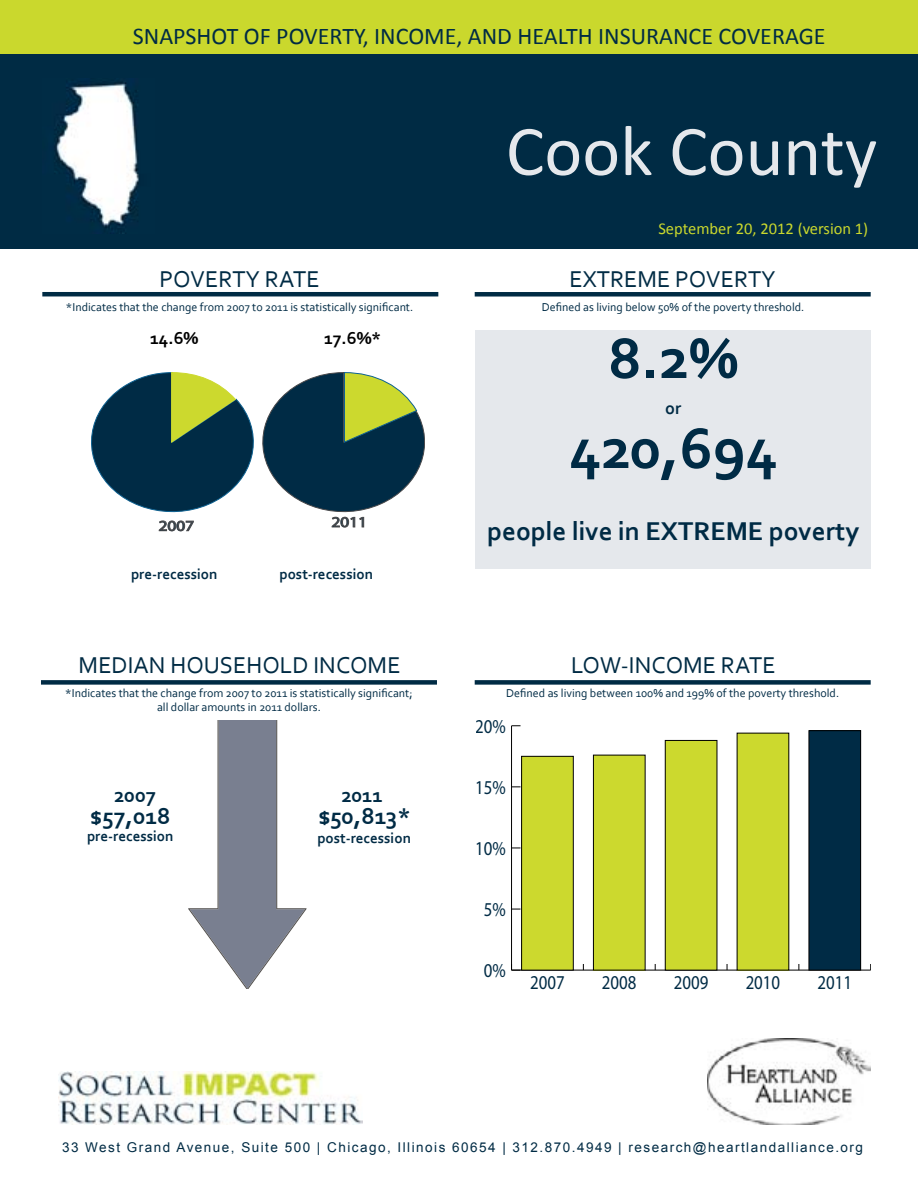
<style>
.page{position:relative;width:918px;height:1188px;background:#fff}
.page>*{position:absolute;margin:0;border:0;box-sizing:border-box;transform-origin:0 0}
.t1{font:72px "Calibri";color:#e5e8ec}
.t2{font:700 60px "Corbel";color:#002b45}
.t3{font:700 27px "Corbel";color:#002b45}
.t4{font:24px "Corbel";color:#002b44}
.t5{font:24px "Calibri";color:#002b44}
.t6{font:700 24px "Corbel";color:#002b45}
.t7{font:700 21px "Corbel";color:#002b45}
.t8{font:19.65px "Myriad Pro";color:#002b45;scale:.86 1}
.t9{font:700 18px "Corbel";color:#000}
.t10{font:700 18px "Corbel";color:#002b45}
.t11{font:16.5px "Calibri";color:#cad82d}
.t12{font:700 15px "Corbel";color:#002b45}
.t13{font:14.85px "Myriad Pro";color:#002b45;scale:1.16 1}
.t14{font:13.5px "Arial";letter-spacing:.11em;color:#002b44}
.t15{font:12px/14.4px "Corbel";color:#002b45;text-align:center}
</style>
<div class="page">
<svg style="left:188px;top:720px;width:119px;height:269px"></svg>
<div style="left:1px;top:1px;width:916px;height:70px;background:#cad82d"></div>
<div style="left:0;top:0;width:918px;height:72px;border:2px solid #cad82d"></div>
<div style="left:475px;top:330px;width:396px;height:239px;background:#e5e8ec"></div>
<div style="left:0;top:54px;width:918px;height:194px;background:#002b44"></div>
<div style="left:41px;top:680px;width:396px;height:5px;background:#002b44"></div>
<hr style="left:42px;top:292px;width:396px;height:4px;background:#002b44">
<div style="left:475px;top:292px;width:396px;height:5px;background:#002b44"></div>
<div style="left:475px;top:680px;width:396px;height:5px;background:#002b44"></div>
<img style="left:56px;top:82px;width:83px;height:152px">
<img style="left:58px;top:1071px;width:304px;height:54px">
<img style="left:708px;top:1038px;width:163px;height:87px">
<hr style="left:512px;top:970px;width:359px;height:1px;background:#000">
<hr style="left:511px;top:726px;width:1px;height:244px;background:#000">
<svg style="left:511px;top:964px;width:10px;height:7px"></svg>
<div style="left:522px;top:756px;width:51px;height:214px;background:#ccd92e"></div>
<div style="left:521px;top:756px;width:52px;height:214px;border:1px solid #000"></div>
<div style="left:593px;top:755px;width:52px;height:215px;background:#ccd92e"></div>
<div style="left:593px;top:755px;width:52px;height:215px;border:1px solid #000"></div>
<div style="left:665px;top:740px;width:52px;height:230px;background:#ccd92e"></div>
<div style="left:665px;top:740px;width:52px;height:230px;border:1px solid #000"></div>
<div style="left:737px;top:733px;width:52px;height:237px;background:#ccd92e"></div>
<div style="left:809px;top:731px;width:52px;height:239px;background:#002b45"></div>
<div style="left:809px;top:731px;width:52px;height:239px;border:1px solid #000"></div>
<svg style="left:91px;top:373px;width:334px;height:158px"></svg>
<h3 class="t5" style="left:133px;top:21px;width:694px">SNAPSHOT OF POVERTY, INCOME, AND HEALTH INSURANCE COVERAGE</h3>
<h1 class="t1" style="left:506px;top:106px;width:373px">Cook County</h1>
<h3 class="t11" style="left:658px;top:218px;width:211px">September 20, 2012 (version 1)</h3>
<h3 class="t4" style="left:160px;top:264px;width:162px">POVERTY RATE</h3>
<h3 class="t4" style="left:570px;top:264px;width:208px">EXTREME POVERTY</h3>
<p class="t15" style="left:66px;top:300px;width:349px">*Indicates that the change from 2007 to 2011 is statistically significant.</p>
<p class="t15" style="left:542px;top:300px;width:264px">Defined as living below 50% of the poverty threshold.</p>
<h3 class="t9" style="left:150px;top:327px;width:50px">14.6%</h3>
<h3 class="t9" style="left:324px;top:327px;width:58px">17.6%*</h3>
<p class="t13" style="left:159px;top:517px;width:32px">2007</p>
<p class="t13" style="left:331px;top:513px;width:32px">2011</p>
<p class="t12" style="left:131px;top:564px;width:88px">pre-recession</p>
<p class="t12" style="left:279px;top:564px;width:95px">post-recession</p>
<h3 class="t4" style="left:79px;top:650px;width:323px">MEDIAN HOUSEHOLD INCOME</h3>
<h2 class="t2" style="left:608px;top:321px;width:132px">8.2%</h2>
<h3 class="t10" style="left:665px;top:397px;width:18px">or</h3>
<h2 class="t2" style="left:569px;top:411px;width:210px">420,694</h2>
<h3 class="t3" style="left:487px;top:514px;width:374px">people live in EXTREME poverty</h3>
<h3 class="t4" style="left:571px;top:650px;width:206px">LOW-INCOME RATE</h3>
<p class="t15" style="left:65px;top:686px;width:349px">*Indicates that the change from 2007 to 2011 is statistically significant; all dollar amounts in 2011 dollars.</p>
<p class="t15" style="left:506px;top:686px;width:335px">Defined as living between 100% and 199% of the poverty threshold.</p>
<h3 class="t7" style="left:114px;top:782px;width:43px">2007</h3>
<h3 class="t7" style="left:341px;top:782px;width:43px">2011</h3>
<h3 class="t6" style="left:90px;top:801px;width:82px">$57,018</h3>
<h3 class="t6" style="left:318px;top:801px;width:94px">$50,813*</h3>
<p class="t12" style="left:87px;top:827px;width:88px">pre-recession</p>
<p class="t12" style="left:317px;top:828px;width:95px">post-recession</p>
<h3 class="t8" style="left:475px;top:714px;width:37px">20%</h3>
<h3 class="t8" style="left:475px;top:776px;width:37px">15%</h3>
<h3 class="t8" style="left:475px;top:837px;width:37px">10%</h3>
<h3 class="t8" style="left:484px;top:898px;width:27px">5%</h3>
<h3 class="t8" style="left:484px;top:959px;width:27px">0%</h3>
<h3 class="t8" style="left:530px;top:970px;width:42px">2007</h3>
<h3 class="t8" style="left:602px;top:970px;width:42px">2008</h3>
<h3 class="t8" style="left:674px;top:970px;width:42px">2009</h3>
<h3 class="t8" style="left:746px;top:970px;width:42px">2010</h3>
<h3 class="t8" style="left:818px;top:970px;width:42px">2011</h3>
<p class="t14" style="left:62px;top:1138px;width:803px">33 West Grand Avenue, Suite 500 | Chicago, Illinois 60654 | 312.870.4949 | research@heartlandalliance.org</p>
</div>
